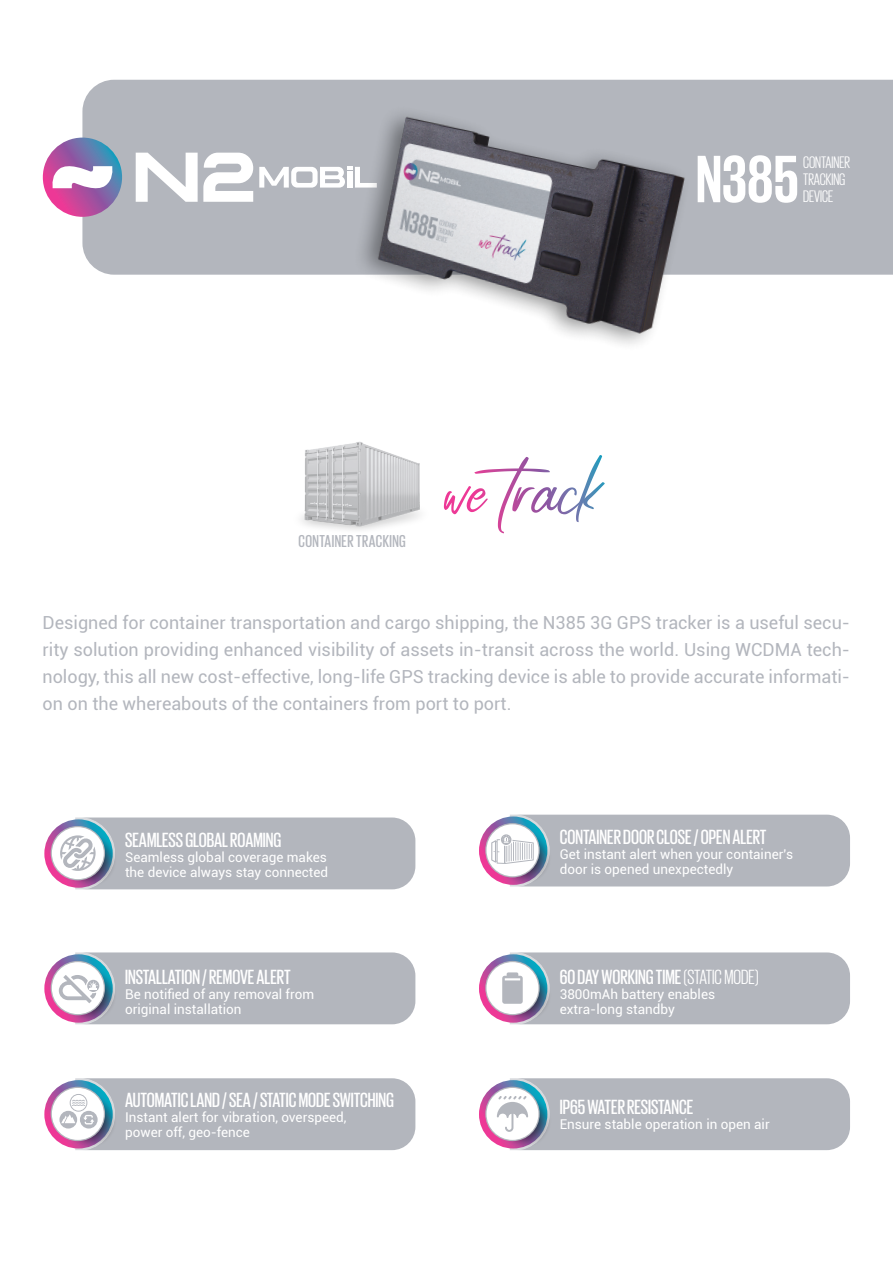
<style>
.page{position:relative;width:893px;height:1263px;background:#fff}
.page>*{position:absolute;margin:0;border:0;box-sizing:border-box;transform-origin:0 0}
.t1{font:700 68.4px "Giorgio Sans";color:#fff}
.t2{font:500 21px "Giorgio Sans";color:#fff}
.t3{font:18px/27px "Roboto";color:#b3b6bd;text-align:justify}
.t4{font:500 17.55px "Giorgio Sans";letter-spacing:.025em;color:#b3b6bd}
.t5{font:17.1px/17.1px "Giorgio Sans";color:#fff}
.t6{font:13.5px/15px "Roboto";color:#fff}
.s1{font-weight:400}
</style>
<div class="page">
<div style="left:82px;top:80px;width:811px;height:195px;background:#b3b6bd"></div>
<svg style="left:136px;top:153px;width:117px;height:49px"></svg>
<svg style="left:259px;top:167px;width:37px;height:21px"></svg>
<svg style="left:43px;top:138px;width:79px;height:79px;background:#975ea4"></svg>
<svg style="left:52px;top:162px;width:61px;height:30px"></svg>
<svg style="left:44px;top:954px;width:69px;height:69px"></svg>
<div style="left:52px;top:962px;width:52px;height:52px;background:#fff;border-radius:50%"></div>
<svg style="left:479px;top:816px;width:68px;height:69px"></svg>
<svg style="left:486px;top:824px;width:52px;height:52px"></svg>
<svg style="left:491px;top:815px;width:359px;height:71px;background:#b5b8c1"></svg>
<svg style="left:44px;top:819px;width:69px;height:69px"></svg>
<div style="left:52px;top:827px;width:52px;height:52px;background:#fff;border-radius:50%"></div>
<svg style="left:60px;top:817px;width:355px;height:72px;background:#b5b8c0"></svg>
<svg style="left:44px;top:1080px;width:69px;height:68px"></svg>
<div style="left:52px;top:1088px;width:52px;height:52px;background:#fff;border-radius:50%"></div>
<svg style="left:477px;top:1078px;width:72px;height:72px"></svg>
<svg style="left:479px;top:1080px;width:68px;height:68px"></svg>
<div style="left:486px;top:1088px;width:52px;height:52px;background:#fff;border-radius:50%"></div>
<svg style="left:497px;top:1078px;width:353px;height:72px;background:#b5b8c0"></svg>
<svg style="left:479px;top:954px;width:68px;height:69px"></svg>
<div style="left:486px;top:962px;width:52px;height:52px;background:#fff;border-radius:50%"></div>
<svg style="left:502px;top:952px;width:348px;height:72px;background:#b4b7bf"></svg>
<img style="left:296px;top:79px;width:457px;height:266px">
<svg style="left:59px;top:952px;width:356px;height:72px;background:#b5b9c1"></svg>
<svg style="left:59px;top:1111px;width:18px;height:17px"></svg>
<svg style="left:61px;top:1078px;width:354px;height:72px;background:#b5b8c0"></svg>
<img style="left:301px;top:442px;width:119px;height:88px">
<svg style="left:444px;top:455px;width:161px;height:78px"></svg>
<p class="t4" style="left:299px;top:532px;width:109px">CONTAINER TRACKING</p>
<h1 class="t1" style="left:696px;top:145px;width:104px">N385</h1>
<p class="t5" style="left:803px;top:154px;width:49px">CONTAINER<br>TRACKING<br>DEVICE</p>
<p class="t3" style="left:43px;top:609px;width:809px">Designed for container transportation and cargo shipping, the N385 3G GPS tracker is a useful secu&shy;rity solution providing enhanced visibility of assets in-transit across the world. Using WCDMA tech&shy;nology, this all new cost-effective, long-life GPS tracking device is able to provide accurate informati&shy;on on the whereabouts of the containers from port to port.</p>
<p class="t2" style="left:125px;top:829px;width:158px">SEAMLESS GLOBAL ROAMING</p>
<p class="t6" style="left:125px;top:849px;width:205px">Seamless global coverage makes the device always stay connected</p>
<p class="t2" style="left:125px;top:966px;width:167px">INSTALLATION / REMOVE ALERT</p>
<p class="t6" style="left:125px;top:986px;width:191px">Be notified of any removal from original installation</p>
<p class="t2" style="left:125px;top:1090px;width:270px">AUTOMATIC LAND / SEA / STATIC MODE SWITCHING</p>
<p class="t6" style="left:125px;top:1109px;width:223px">Instant alert for vibration, overspeed, power off, geo-fence</p>
<p class="t2" style="left:560px;top:827px;width:208px">CONTAINER DOOR CLOSE / OPEN ALERT</p>
<p class="t6" style="left:560px;top:846px;width:235px">Get instant alert when your container's door is opened unexpectedly</p>
<p class="t2" style="left:560px;top:966px;width:201px">60 DAY WORKING TIME <span class="s1">(STATIC MODE)</span></p>
<p class="t6" style="left:560px;top:986px;width:157px">3800mAh battery enables extra-long standby</p>
<p class="t2" style="left:560px;top:1096px;width:135px">IP65 WATER RESISTANCE</p>
<p class="t6" style="left:560px;top:1116px;width:212px">Ensure stable operation in open air</p>
</div>
